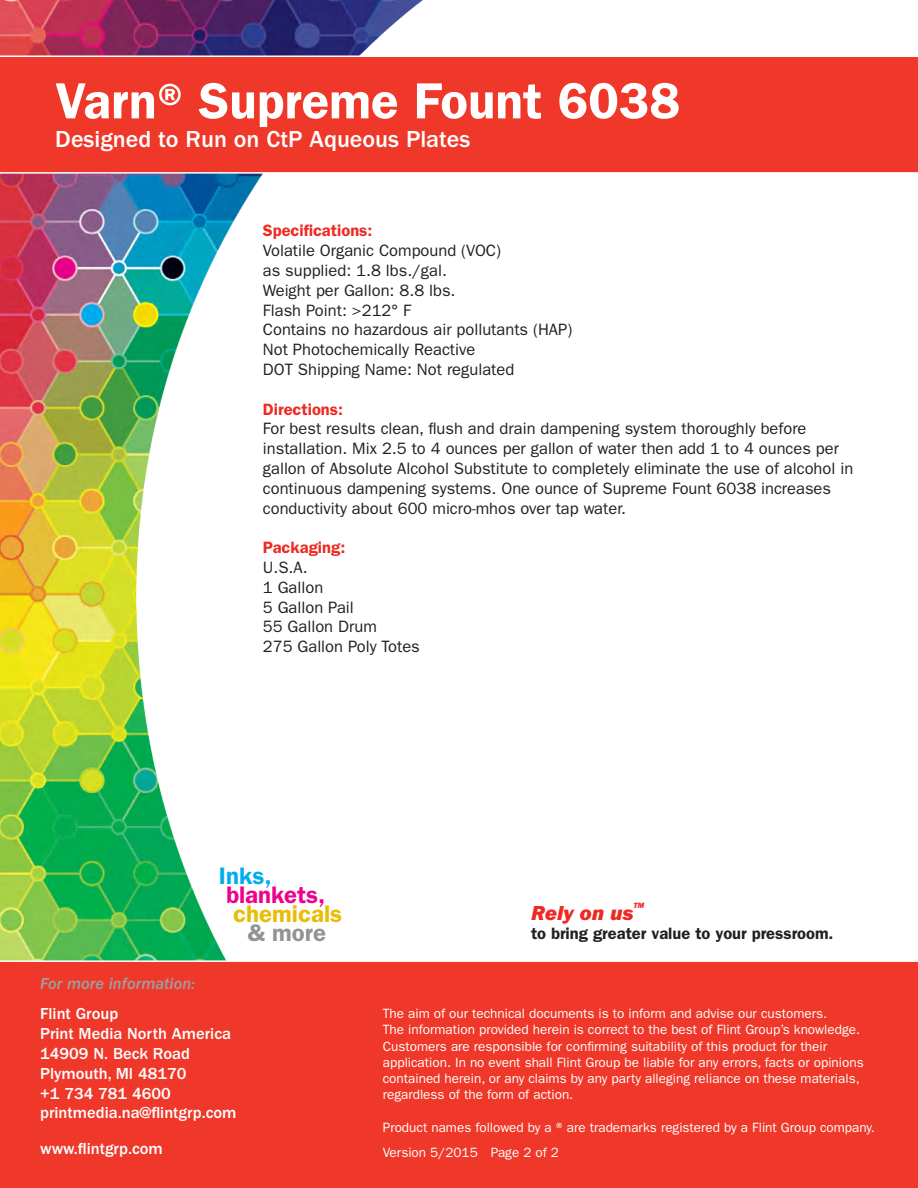
<style>
.page{position:relative;width:918px;height:1188px;background:#fff}
.page>*{position:absolute;margin:0;border:0;box-sizing:border-box;transform-origin:0 0}
.t1{font:600 51px "ITC Franklin Gothic Std";color:#fff}
.t2{font:500 24px "ITC Franklin Gothic Std";color:#fff}
.t3{font:600 24px "ITC Franklin Gothic Std";color:#ed028c}
.t4{font:600 24px "ITC Franklin Gothic Std";color:#e8bd06}
.t5{font:600 24px "ITC Franklin Gothic Std";color:#00aeef}
.t6{font:600 24px "ITC Franklin Gothic Std";color:#919396}
.t7{font:21px "ITC Franklin Gothic Std Hvy It";color:#ee2a23}
.t8{font:16.5px "ITC Franklin Gothic Std";color:#231f20}
.t9{font:500 16.5px "ITC Franklin Gothic Std";color:#fff}
.t10{font:600 16.5px "ITC Franklin Gothic Std";color:#ee2a23}
.t11{font:600 16.5px "ITC Franklin Gothic Std";color:#231f20}
.t12{font:16.5px "ITC Franklin Gothic Std Med It";color:#9d9fa2}
.t13{font:13.5px/16.2px "ITC Franklin Gothic Std";color:#fff}
.t14{font:7.8px "ITC Franklin Gothic Std Hvy It";color:#ee2a23}
</style>
<div class="page">
<img style="left:0;top:0;width:423px;height:960px">
<div style="left:0;top:56px;width:918px;height:118px;background:#ef3829"></div>
<div style="left:0;top:960px;width:918px;height:228px;background:#ef3829"></div>
<div style="left:40px;top:977px;width:218px;height:203px;background:#ef3829"></div>
<p class="t1" style="left:55px;top:71px;width:626px">Varn® Supreme Fount 6038</p>
<p class="t2" style="left:55px;top:126px;width:417px">Designed to Run on CtP Aqueous Plates</p>
<p class="t10" style="left:263px;top:221px;width:111px">Specifications:</p>
<p class="t8" style="left:263px;top:241px;width:240px">Volatile Organic Compound (VOC)</p>
<p class="t8" style="left:263px;top:261px;width:186px">as supplied: 1.8 lbs./gal.</p>
<p class="t8" style="left:263px;top:281px;width:194px">Weight per Gallon: 8.8 lbs.</p>
<p class="t8" style="left:263px;top:300px;width:150px">Flash Point: &gt;212° F</p>
<p class="t8" style="left:263px;top:320px;width:311px">Contains no hazardous air pollutants (HAP)</p>
<p class="t8" style="left:263px;top:340px;width:214px">Not Photochemically Reactive</p>
<p class="t8" style="left:263px;top:360px;width:253px">DOT Shipping Name: Not regulated</p>
<p class="t10" style="left:263px;top:399px;width:82px">Directions:</p>
<p class="t8" style="left:263px;top:419px;width:545px">For best results clean, flush and drain dampening system thoroughly before</p>
<p class="t8" style="left:263px;top:439px;width:578px">installation. Mix 2.5 to 4 ounces per gallon of water then add 1 to 4 ounces per</p>
<p class="t8" style="left:263px;top:459px;width:592px">gallon of Absolute Alcohol Substitute to completely eliminate the use of alcohol in</p>
<p class="t8" style="left:263px;top:479px;width:570px">continuous dampening systems. One ounce of Supreme Fount 6038 increases</p>
<p class="t8" style="left:263px;top:498px;width:365px">conductivity about 600 micro-mhos over tap water.</p>
<p class="t10" style="left:263px;top:538px;width:84px">Packaging:</p>
<p class="t8" style="left:263px;top:558px;width:46px">U.S.A.</p>
<p class="t8" style="left:263px;top:578px;width:62px">1 Gallon</p>
<p class="t8" style="left:263px;top:597px;width:92px">5 Gallon Pail</p>
<p class="t8" style="left:263px;top:617px;width:116px">55 Gallon Drum</p>
<p class="t8" style="left:263px;top:637px;width:158px">275 Gallon Poly Totes</p>
<p class="t5" style="left:219px;top:861px;width:54px">Inks,</p>
<p class="t3" style="left:226px;top:881px;width:101px">blankets,</p>
<p class="t4" style="left:233px;top:900px;width:110px">chemicals</p>
<p class="t6" style="left:248px;top:919px;width:80px">&amp; more</p>
<p class="t12" style="left:40px;top:974px;width:157px">For more information:</p>
<p class="t9" style="left:40px;top:1005px;width:80px">Flint Group</p>
<p class="t9" style="left:40px;top:1024px;width:192px">Print Media North America</p>
<p class="t9" style="left:40px;top:1044px;width:151px">14909 N. Beck Road</p>
<p class="t9" style="left:40px;top:1064px;width:148px">Plymouth, MI 48170</p>
<p class="t9" style="left:40px;top:1084px;width:132px">+1 734 781 4600</p>
<p class="t9" style="left:40px;top:1104px;width:198px">printmedia.na@flintgrp.com</p>
<p class="t9" style="left:40px;top:1140px;width:124px">www.flintgrp.com</p>
<p class="t14" style="left:633px;top:901px;width:12px">TM</p>
<p class="t7" style="left:531px;top:901px;width:104px">Rely on us</p>
<p class="t11" style="left:531px;top:924px;width:304px">to bring greater value to your pressroom.</p>
<p class="t13" style="left:383px;top:1006px;width:446px">The aim of our technical documents is to inform and advise our customers.</p>
<p class="t13" style="left:383px;top:1022px;width:482px">The information provided herein is correct to the best of Flint Group’s knowledge.<br>Customers are responsible for confirming suitability of this product for their application. In no event shall Flint Group be liable for any errors, facts or opinions contained herein, or any claims by any party alleging reliance on these materials, regardless of the form of action.</p>
<p class="t13" style="left:383px;top:1119px;width:494px">Product names followed by a ® are trademarks registered by a Flint Group company.</p>
<p class="t13" style="left:383px;top:1144px;width:178px">Version 5/2015 Page 2 of 2</p>
</div>
